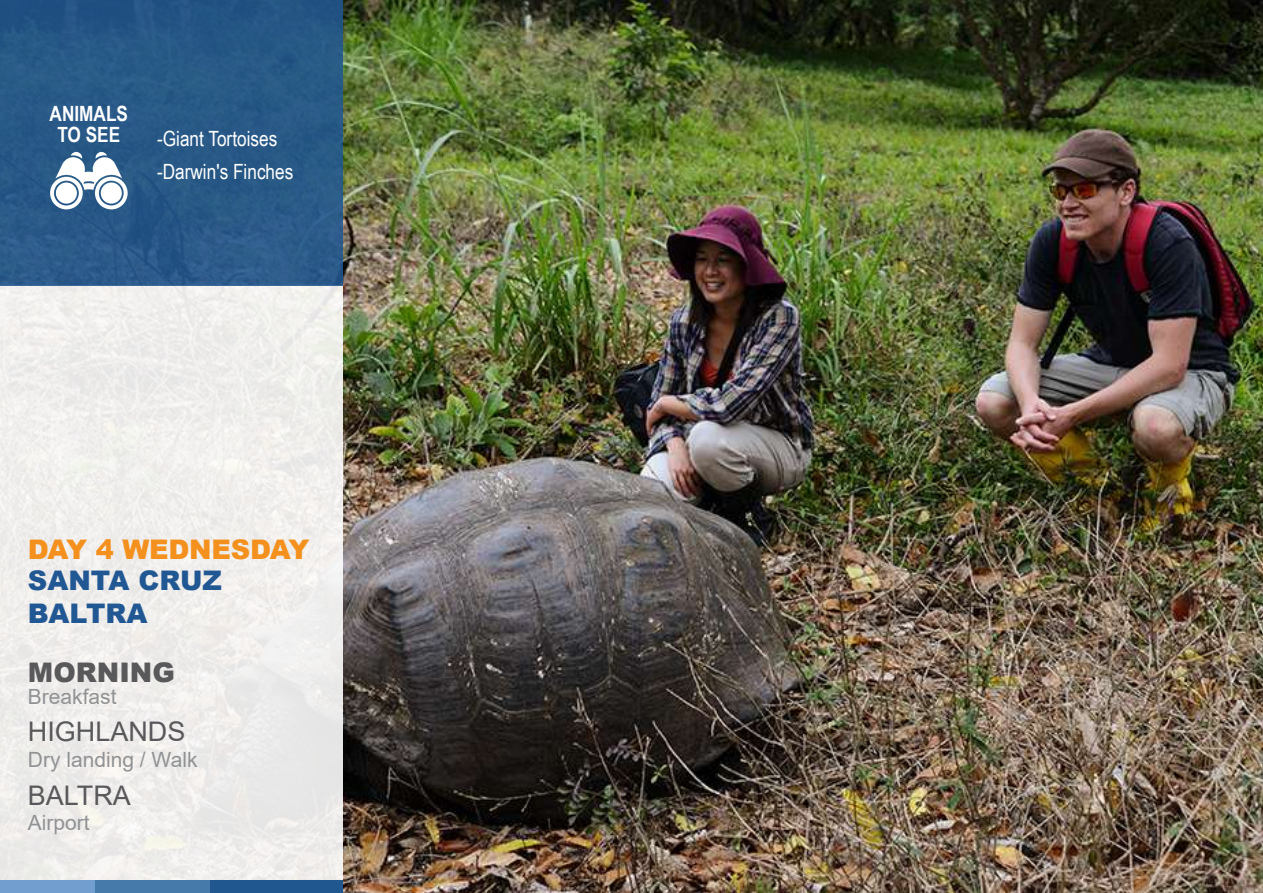
<style>
.page{position:relative;width:1263px;height:893px;background:#fff}
.page>*{position:absolute;margin:0;border:0;box-sizing:border-box;transform-origin:0 0}
.t1{font:27px "Arial";color:#59595b}
.t2{font:900 27px/33px "Arial";color:#215793}
.t3{font:900 27px "Arial";letter-spacing:-.005em;color:#f4911e}
.t4{font:900 27px "Arial";color:#59595b}
.t5{font:21px "Arial";color:#909294}
.t6{font:21px/33px "Arial Narrow";color:#fff}
.t7{font:700 21px/21px "Arial Narrow";color:#fff;text-align:center}
</style>
<div class="page">
<img style="left:343px;top:0;width:920px;height:893px">
<div style="left:0;top:285px;width:343px;height:608px;background:#f0eeec"></div>
<div style="left:0;top:0;width:343px;height:285px;background:#285986"></div>
<div style="left:0;top:881px;width:95px;height:12px;background:#729ecf"></div>
<div style="left:95px;top:881px;width:115px;height:12px;background:#467aab"></div>
<div style="left:210px;top:881px;width:133px;height:12px;background:#21578f"></div>
<svg style="left:50px;top:152px;width:78px;height:58px"></svg>
<div style="left:101px;top:182px;width:21px;height:22px;background:#fff;border-radius:50%"></div>
<div style="left:56px;top:183px;width:21px;height:21px;background:#fff;border-radius:50%"></div>
<p class="t7" style="left:50px;top:102px;width:80px">ANIMALS<br>TO SEE</p>
<p class="t6" style="left:157px;top:121px;width:138px">-Giant Tortoises -Darwin's Finches</p>
<p class="t3" style="left:28px;top:530px;width:283px">DAY 4 WEDNESDAY</p>
<p class="t2" style="left:28px;top:563px;width:196px">SANTA CRUZ<br>BALTRA</p>
<p class="t4" style="left:28px;top:652px;width:148px">MORNING</p>
<p class="t5" style="left:28px;top:682px;width:90px">Breakfast</p>
<p class="t1" style="left:28px;top:713px;width:159px">HIGHLANDS</p>
<p class="t5" style="left:28px;top:745px;width:171px">Dry landing / Walk</p>
<p class="t1" style="left:28px;top:777px;width:105px">BALTRA</p>
<p class="t5" style="left:28px;top:808px;width:63px">Airport</p>
</div>
